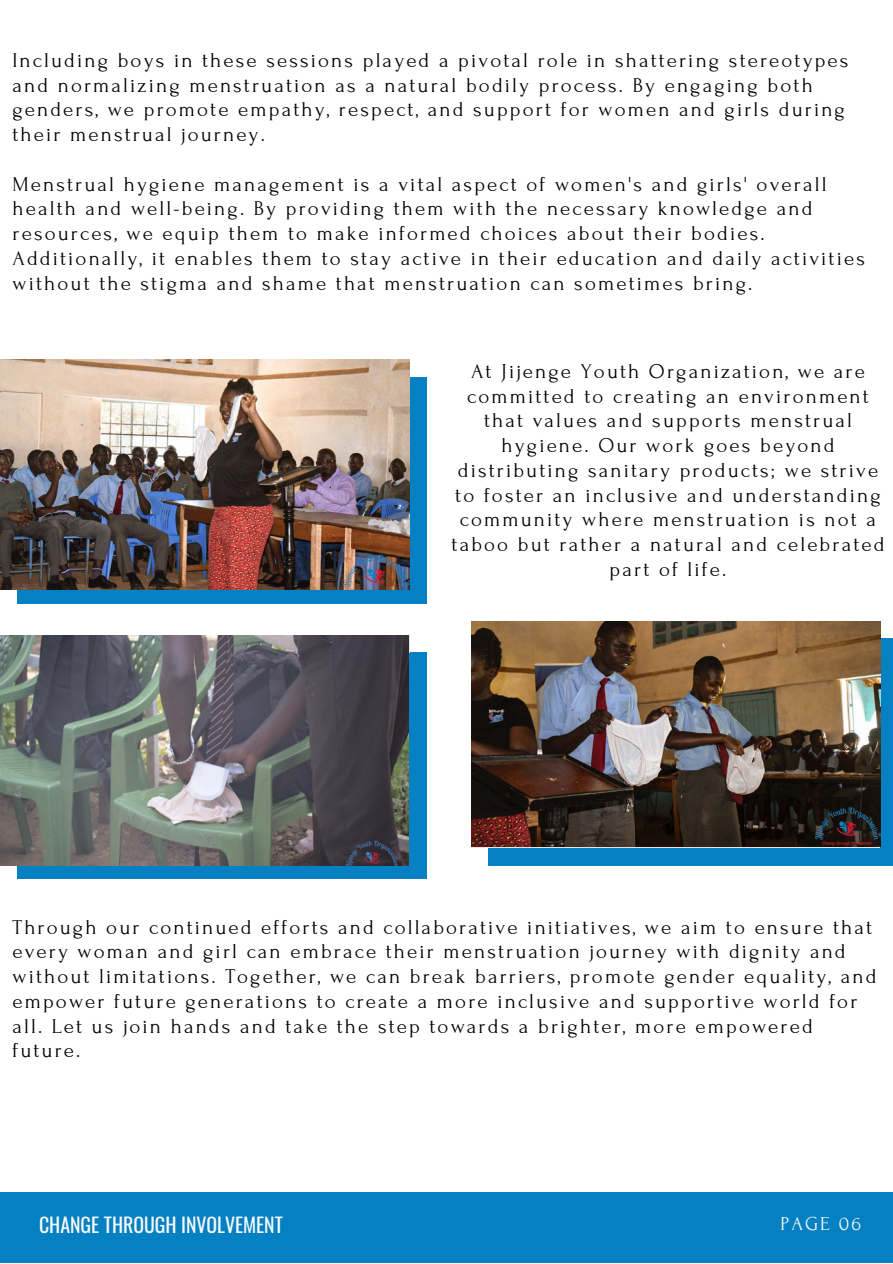
<style>
.page{position:relative;width:893px;height:1264px;background:#fff}
.page>*{position:absolute;margin:0;border:0;box-sizing:border-box;transform-origin:0 0}
.t1{font:21px/24.8px "Forum";letter-spacing:.1em;color:#000}
.t2{font:19.8px "Oswald";color:#fafafa}
.t3{font:19.8px "Forum";letter-spacing:.1em;color:#fafafa}
</style>
<div class="page">
<div style="left:0;top:1192px;width:892px;height:70px;background:#0581c3"></div>
<div style="left:17px;top:586px;width:392px;height:17px;background:#0581c3"></div>
<div style="left:409px;top:586px;width:17px;height:17px;background:#0581c3"></div>
<div style="left:409px;top:377px;width:17px;height:209px;background:#0581c3"></div>
<div style="left:488px;top:848px;width:392px;height:17px;background:#0581c3"></div>
<div style="left:880px;top:848px;width:12px;height:17px;background:#0581c3"></div>
<div style="left:880px;top:638px;width:12px;height:210px;background:#0581c3"></div>
<img style="left:0;top:360px;width:409px;height:229px">
<img style="left:471px;top:621px;width:409px;height:225px">
<div style="left:17px;top:861px;width:392px;height:17px;background:#0581c3"></div>
<div style="left:409px;top:861px;width:17px;height:17px;background:#0581c3"></div>
<svg style="left:0;top:652px;width:1px;height:209px"></svg>
<div style="left:409px;top:652px;width:17px;height:209px;background:#0581c3"></div>
<svg style="left:0;top:635px;width:1px;height:17px"></svg>
<img style="left:1px;top:635px;width:408px;height:230px">
<p class="t1" style="left:12px;top:48px;width:837px">Including boys in these sessions played a pivotal role in shattering stereotypes and normalizing menstruation as a natural bodily process. By engaging both genders, we promote empathy, respect, and support for women and girls during their menstrual journey.</p>
<p class="t1" style="left:13px;top:172px;width:853px">Menstrual hygiene management is a vital aspect of women's and girls' overall health and well-being. By providing them with the necessary knowledge and resources, we equip them to make informed choices about their bodies.<br>Additionally, it enables them to stay active in their education and daily activities without the stigma and shame that menstruation can sometimes bring.</p>
<p class="t1" style="left:451px;top:359px;width:434px;text-align:center">At Jijenge Youth Organization, we are committed to creating an environment that values and supports menstrual hygiene. Our work goes beyond distributing sanitary products; we strive to foster an inclusive and understanding community where menstruation is not a taboo but rather a natural and celebrated part of life.</p>
<p class="t1" style="left:12px;top:915px;width:865px">Through our continued efforts and collaborative initiatives, we aim to ensure that every woman and girl can embrace their menstruation journey with dignity and without limitations. Together, we can break barriers, promote gender equality, and empower future generations to create a more inclusive and supportive world for all. Let us join hands and take the step towards a brighter, more empowered future.</p>
<p class="t2" style="left:39px;top:1209px;width:245px">CHANGE THROUGH INVOLVEMENT</p>
<p class="t3" style="left:780px;top:1212px;width:82px">PAGE 06</p>
</div>
